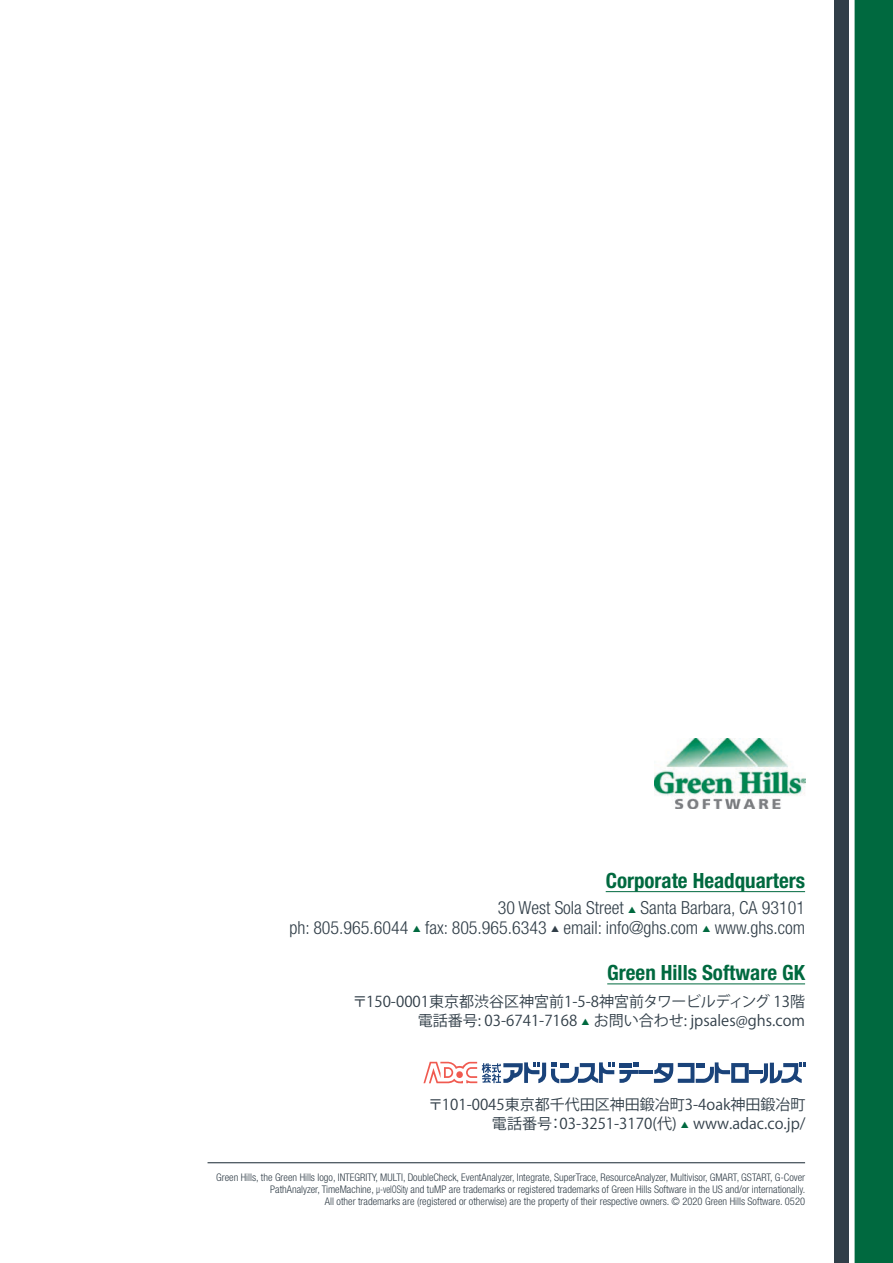
<style>
.page{position:relative;width:893px;height:1263px;background:#fff}
.page>*{position:absolute;margin:0;border:0;box-sizing:border-box;transform-origin:0 0}
.t1{font:700 condensed 21px "Helvetica Neue";color:#00693f}
.t2{font:300 condensed 18px/19.5px "Helvetica Neue";color:#313e48;text-align:right}
.t3{font:15px/19.5px "Koz Go Std";color:#313e48;text-align:right}
.t4{font:300 condensed 10.5px/12px "Helvetica Neue";color:#313e48;text-align:right}
.s1{color:#00693f}
</style>
<div class="page">
<div style="left:855px;top:0;width:38px;height:1263px;background:#00693f"></div>
<div style="left:834px;top:0;width:14px;height:1263px;background:#313e48"></div>
<hr style="left:208px;top:1162px;width:597px;height:1px;background:#313e48">
<img style="left:655px;top:739px;width:150px;height:70px">
<hr style="left:606px;top:891px;width:199px;height:1px;background:#00693f">
<hr style="left:607px;top:984px;width:198px;height:1px;background:#00693f">
<hr style="left:640px;top:1070px;width:13px;height:4px;background:#1a437a">
<hr style="left:749px;top:1070px;width:14px;height:4px;background:#1a437a">
<svg style="left:654px;top:1062px;width:95px;height:21px"></svg>
<svg style="left:760px;top:1062px;width:46px;height:21px"></svg>
<svg style="left:423px;top:1062px;width:216px;height:21px"></svg>
<h1 class="t1" style="left:606px;top:868px;width:201px">Corporate Headquarters</h1>
<h2 class="t2" style="left:289px;top:898px;width:517px">30 West Sola Street <span class="s1">▲</span> Santa Barbara, CA 93101<br>ph: 805.965.6044 <span class="s1">▲</span> fax: 805.965.6343 ▲ email: info@ghs.com <span class="s1">▲</span> www.ghs.com</h2>
<h1 class="t1" style="left:607px;top:960px;width:199px">Green Hills Software GK</h1>
<h3 class="t3" style="left:352px;top:992px;width:454px">〒150-0001東京都渋谷区神宮前1-5-8神宮前タワービルディング 13階電話番号: 03-6741-7168 <span class="s1">▲</span> お問い合わせ: jpsales@ghs.com</h3>
<h3 class="t3" style="left:428px;top:1095px;width:379px">〒101-0045東京都千代田区神田鍛冶町3-4oak神田鍛冶町電話番号：03-3251-3170(代) <span class="s1">▲</span> www.adac.co.jp/</h3>
<p class="t4" style="left:216px;top:1171px;width:591px">Green Hills, the Green Hills logo, INTEGRITY, MULTI, DoubleCheck, EventAnalyzer, Integrate, SuperTrace, ResourceAnalyzer, Multivisor, GMART, GSTART, G-Cover<br>PathAnalyzer, TimeMachine, µ-velOSity and tuMP are trademarks or registered trademarks of Green Hills Software in the US and/or internationally.<br>All other trademarks are (registered or otherwise) are the property of their respective owners. © 2020 Green Hills Software. 0520</p>
</div>
